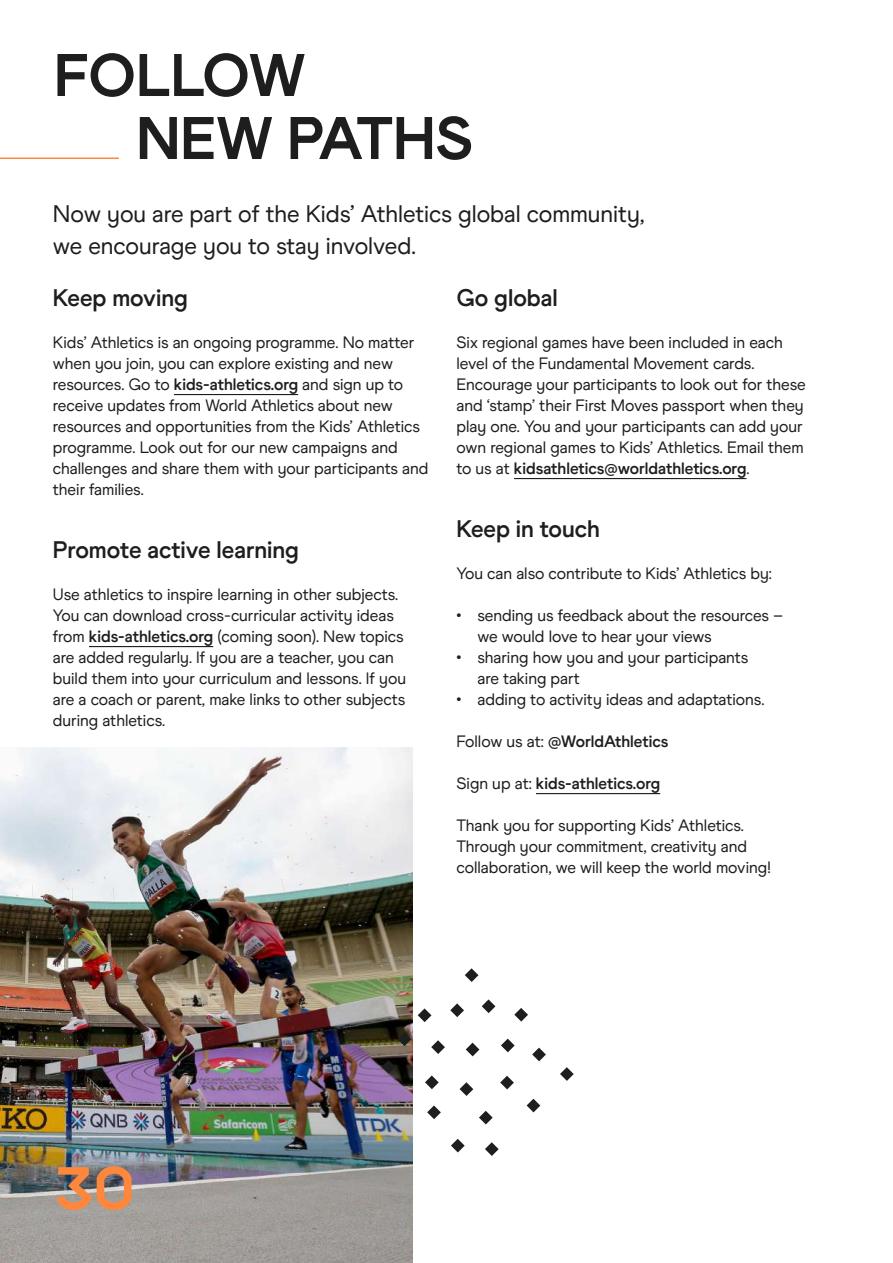
<style>
.page{position:relative;width:893px;height:1263px;background:#fff}
.page>*{position:absolute;margin:0;border:0;box-sizing:border-box;transform-origin:0 0}
.t1{font:60px/63px "World Athletics Headline";color:#1e1e1e}
.t2{font:60px "World Athletics Headline";color:#ff873c}
.t3{font:24px/31.5px "World Athletics";color:#1e1e1e}
.t4{font:700 24px "World Athletics";color:#1e1e1e}
.t5{font:16.5px/21px "World Athletics";color:#1e1e1e}
.t6{font:700 16.5px "World Athletics";color:#1e1e1e}
.s1{font-weight:700}
.s2{font-weight:400}
</style>
<div class="page">
<img style="left:0;top:747px;width:413px;height:516px">
<svg style="left:465px;top:968px;width:13px;height:14px"></svg>
<svg style="left:527px;top:1099px;width:13px;height:13px"></svg>
<svg style="left:482px;top:999px;width:13px;height:14px"></svg>
<svg style="left:514px;top:1008px;width:14px;height:13px"></svg>
<svg style="left:560px;top:1067px;width:14px;height:14px"></svg>
<svg style="left:532px;top:1048px;width:14px;height:13px"></svg>
<svg style="left:501px;top:1038px;width:14px;height:14px"></svg>
<svg style="left:398px;top:1032px;width:13px;height:14px"></svg>
<svg style="left:382px;top:1060px;width:13px;height:14px"></svg>
<svg style="left:425px;top:1075px;width:14px;height:14px"></svg>
<svg style="left:485px;top:1142px;width:14px;height:14px"></svg>
<svg style="left:427px;top:1105px;width:14px;height:14px"></svg>
<svg style="left:451px;top:1139px;width:14px;height:13px"></svg>
<svg style="left:500px;top:1076px;width:14px;height:13px"></svg>
<svg style="left:479px;top:1111px;width:14px;height:13px"></svg>
<svg style="left:460px;top:1082px;width:13px;height:14px"></svg>
<svg style="left:450px;top:1003px;width:14px;height:14px"></svg>
<svg style="left:466px;top:1043px;width:13px;height:13px"></svg>
<svg style="left:418px;top:1008px;width:13px;height:14px"></svg>
<svg style="left:431px;top:1040px;width:14px;height:14px"></svg>
<hr style="left:174px;top:394px;width:124px;height:1px;background:#1e1e1e">
<hr style="left:89px;top:646px;width:124px;height:1px;background:#1e1e1e">
<hr style="left:514px;top:478px;width:232px;height:1px;background:#1e1e1e">
<hr style="left:536px;top:793px;width:124px;height:1px;background:#1e1e1e">
<hr style="left:0;top:158px;width:119px;height:1px;background:#ff873c">
<h1 class="t1" style="left:136px;top:44px;width:337px;text-indent:-82px">FOLLOW<br>NEW PATHS</h1>
<h2 class="t3" style="left:53px;top:198px;width:593px">Now you are part of the Kids’ Athletics global community, we encourage you to stay involved.</h2>
<h2 class="t4" style="left:53px;top:283px;width:137px">Keep moving</h2>
<p class="t5" style="left:53px;top:332px;width:377px">Kids’ Athletics is an ongoing programme. No matter when you join, you can explore existing and new resources. Go to <span class="s1">kids-athletics.org</span> and sign up to receive updates from World Athletics about new resources and opportunities from the Kids’ Athletics programme. Look out for our new campaigns and challenges and share them with your participants and their families.</p>
<h2 class="t4" style="left:456px;top:283px;width:103px">Go global</h2>
<p class="t5" style="left:456px;top:332px;width:351px">Six regional games have been included in each level of the Fundamental Movement cards.<br>Encourage your participants to look out for these and ‘stamp’ their First Moves passport when they play one. You and your participants can add your own regional games to Kids’ Athletics. Email them to us at <span class="s1">kidsathletics@worldathletics.org</span>.</p>
<h2 class="t4" style="left:53px;top:535px;width:247px">Promote active learning</h2>
<p class="t5" style="left:53px;top:584px;width:355px">Use athletics to inspire learning in other subjects.<br>You can download cross-curricular activity ideas from <span class="s1">kids-athletics.org</span> (coming soon). New topics are added regularly. If you are a teacher, you can build them into your curriculum and lessons. If you are a coach or parent, make links to other subjects during athletics.</p>
<h2 class="t4" style="left:456px;top:514px;width:145px">Keep in touch</h2>
<p class="t5" style="left:456px;top:563px;width:317px">You can also contribute to Kids’ Athletics by:</p>
<p class="t5" style="left:477px;top:605px;width:307px;text-indent:-21px">• sending us feedback about the resources – we would love to hear your views</p>
<p class="t5" style="left:477px;top:647px;width:272px;text-indent:-21px">• sharing how you and your participants are taking part</p>
<p class="t5" style="left:456px;top:689px;width:309px">• adding to activity ideas and adaptations.</p>
<p class="t6" style="left:456px;top:731px;width:213px"><span class="s2">Follow us at:</span> @WorldAthletics</p>
<p class="t6" style="left:456px;top:773px;width:205px"><span class="s2">Sign up at:</span> kids-athletics.org</p>
<p class="t5" style="left:456px;top:815px;width:316px">Thank you for supporting Kids’ Athletics.<br>Through your commitment, creativity and collaboration, we will keep the world moving!</p>
<h1 class="t2" style="left:54px;top:1152px;width:82px">30</h1>
</div>
